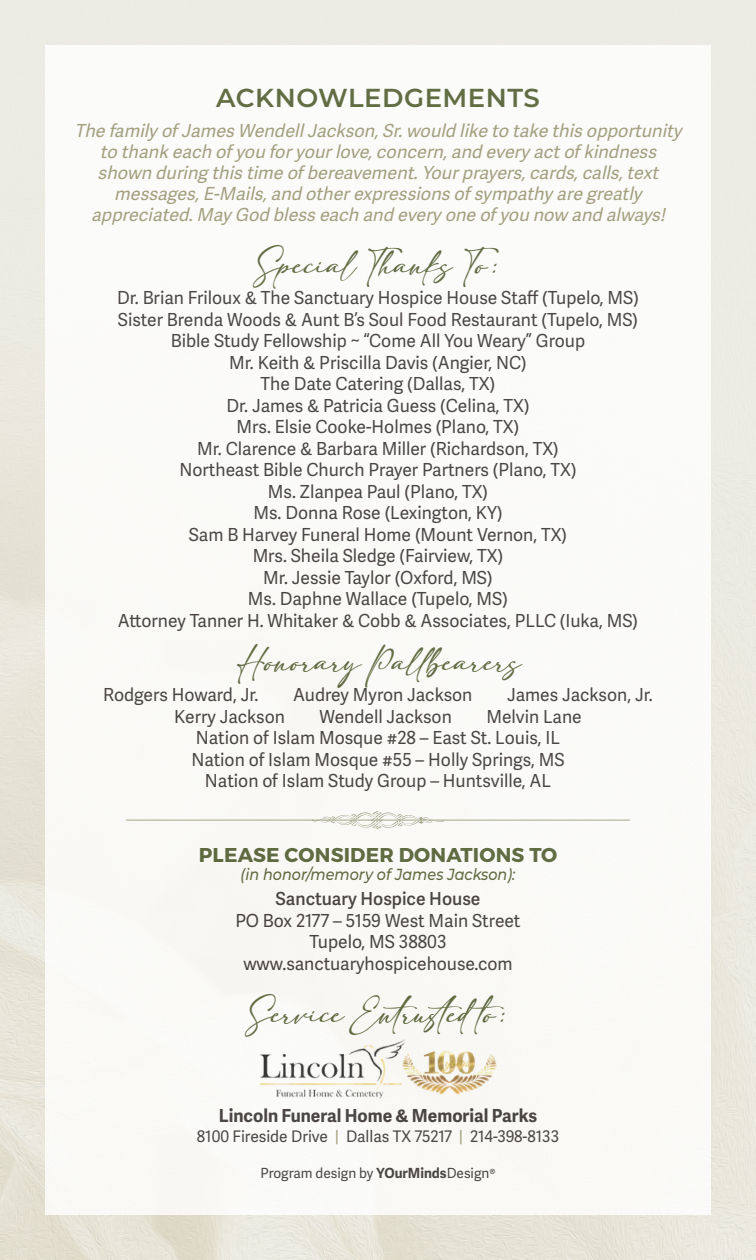
<style>
.page{position:relative;width:756px;height:1260px;background:#fff}
.page>*{position:absolute;margin:0;border:0;box-sizing:border-box;transform-origin:0 0}
.t1{font:600 26px "Montserrat";letter-spacing:.02em;color:#404e1d}
.t2{font:italic 22px "adelia";color:#404e1d}
.t3{font:700 20px "Montserrat";letter-spacing:.01em;color:#404e1d}
.t4{font:18px/21.4px "Adelle Sans Devanagari";color:#231f20;text-align:center}
.t5{font:italic 18px/21px "Adelle Sans Devanagari";color:#928d68;text-align:center}
.t6{font:700 18px "Adelle Sans Devanagari";color:#231f20}
.t7{font:600 18px "Adelle Sans Devanagari";color:#231f20}
.t8{font:16px "Adelle Sans Devanagari";color:#231f20}
.t9{font:italic 500 16px "Montserrat";color:#404e1d;scale:.9 1}
.t10{font:14px "Adelle Sans Devanagari";color:#231f20}
.s1{color:#928d68}
.s2{font-weight:700}
</style>
<div class="page">
<img style="left:0;top:0;width:756px;height:1260px">
<div style="left:45px;top:45px;width:666px;height:1170px;background:#fafaf8"></div>
<svg style="left:312px;top:811px;width:132px;height:18px"></svg>
<hr style="left:126px;top:820px;width:504px;height:1px;background:#929676">
<img style="left:260px;top:1039px;width:236px;height:60px">
<h1 class="t1" style="left:216px;top:79px;width:325px">ACKNOWLEDGEMENTS</h1>
<p class="t5" style="left:74px;top:121px;width:615px">ThefamilyofJamesWendellJackson,Sr.wouldliketotakethisopportunity tothankeachofyouforyourlove,concern,andeveryactofkindness shownduringthistimeofbereavement.Yourprayers,cards,calls,text messages,E-Mails,andotherexpressionsofsympathyaregreatly appreciated.MayGodblesseachandeveryoneofyounow andalways!</p>
<p class="t2" style="left:255px;top:253px;width:259px">SpecialThanksTo:</p>
<p class="t4" style="left:117px;top:288px;width:523px">Dr. Brian Friloux &amp; The Sanctuary Hospice House Staff (Tupelo, MS)<br>Sister Brenda Woods &amp; Aunt B’s Soul Food Restaurant (Tupelo, MS)<br>Bible Study Fellowship ~ “Come All You Weary” Group<br>Mr. Keith &amp; Priscilla Davis (Angier, NC)<br>The Date Catering (Dallas, TX)<br>Dr. James &amp; Patricia Guess (Celina, TX)<br>Mrs. Elsie Cooke-Holmes (Plano, TX)<br>Mr. Clarence &amp; Barbara Miller (Richardson, TX)<br>Northeast Bible Church Prayer Partners (Plano, TX)<br>Ms. Zlanpea Paul (Plano, TX)<br>Ms. Donna Rose (Lexington, KY)<br>Sam B Harvey Funeral Home (Mount Vernon, TX)<br>Mrs. Sheila Sledge (Fairview, TX)<br>Mr. Jessie Taylor (Oxford, MS)<br>Ms. Daphne Wallace (Tupelo, MS)<br>Attorney Tanner H. Whitaker &amp; Cobb &amp; Associates, PLLC (Iuka, MS)</p>
<p class="t2" style="left:236px;top:650px;width:299px">HonoraryPallbearers</p>
<p class="t4" style="left:103px;top:685px;width:157px">Rodgers Howard, Jr.</p>
<p class="t4" style="left:293px;top:685px;width:181px">Audrey Myron Jackson</p>
<p class="t4" style="left:507px;top:685px;width:147px">James Jackson, Jr.</p>
<p class="t4" style="left:174px;top:707px;width:112px">Kerry Jackson</p>
<p class="t4" style="left:320px;top:707px;width:134px">Wendell Jackson</p>
<p class="t4" style="left:486px;top:707px;width:97px">Melvin Lane</p>
<p class="t4" style="left:196px;top:728px;width:366px">Nation of Islam Mosque #28 – East St. Louis, IL</p>
<p class="t4" style="left:191px;top:750px;width:375px">Nation of Islam Mosque #55 – Holly Springs, MS</p>
<p class="t4" style="left:205px;top:771px;width:348px">Nation of Islam Study Group – Huntsville, AL</p>
<p class="t3" style="left:199px;top:843px;width:360px">PLEASE CONSIDER DONATIONS TO</p>
<p class="t9" style="left:240px;top:863px;width:307px">(in honor/memory of James Jackson):</p>
<p class="t7" style="left:275px;top:889px;width:207px">Sanctuary Hospice House</p>
<p class="t4" style="left:235px;top:911px;width:287px">PO Box 2177 – 5159 West Main Street<br>Tupelo, MS 38803 www.sanctuaryhospicehouse.com</p>
<p class="t2" style="left:247px;top:1002px;width:275px">ServiceEntrustedto:</p>
<p class="t6" style="left:219px;top:1106px;width:320px">Lincoln Funeral Home &amp; Memorial Parks</p>
<p class="t8" style="left:197px;top:1125px;width:364px">8100 Fireside Drive <span class="s1">|</span> Dallas TX 75217 <span class="s1">|</span> 214-398-8133</p>
<p class="t10" style="left:260px;top:1163px;width:237px">Program design by <span class="s2">YOurMinds</span>Design®</p>
</div>
